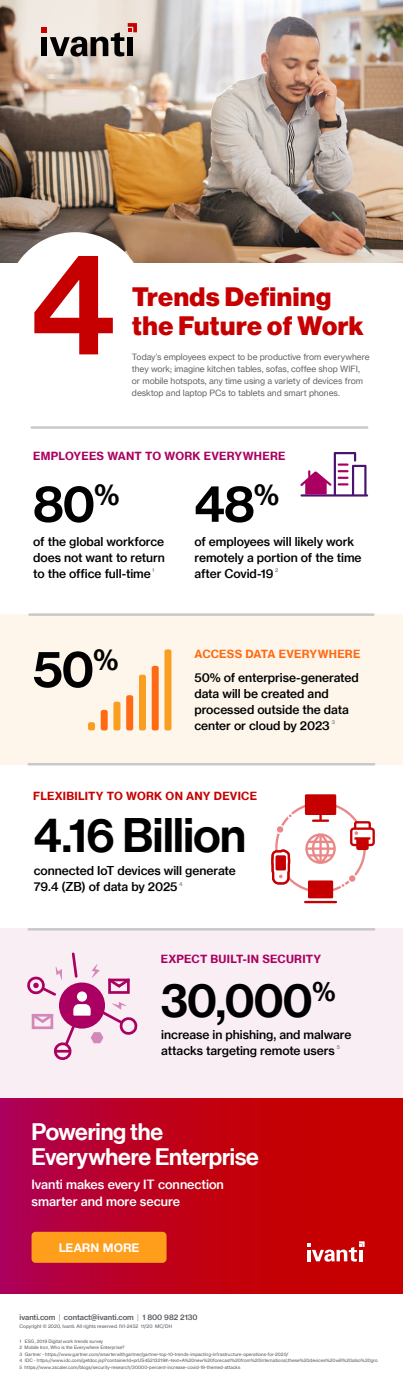
<style>
.page{position:relative;width:403px;height:1392px;background:#fff}
.page>*{position:absolute;margin:0;border:0;box-sizing:border-box;transform-origin:0 0}
.t1{font:500 141.9px "Neue Haas Grotesk Display";color:#c60000}
.t2{font:500 51px "Neue Haas Grotesk Display";color:#000}
.t3{font:500 47.25px "Neue Haas Grotesk Display";letter-spacing:-.01em;color:#000}
.t4{font:900 26px/28.7px "Neue Haas Grotesk Display";letter-spacing:.02em;color:#c60000}
.t5{font:500 23.3px/25px "Neue Haas Grotesk Display";letter-spacing:-.01em;color:#fff}
.t6{font:500 12.5px/16.5px "Neue Haas Grotesk Text";letter-spacing:-.005em;color:#fff}
.t7{font:500 12px/16px "Neue Haas Grotesk Text";letter-spacing:-.005em;color:#000}
.t8{font:700 12px "Helvetica Neue LT Pro";color:#fff}
.t9{font:700 11px "Neue Haas Grotesk Text";letter-spacing:.02em;color:#aa0061}
.t10{font:700 11px "Neue Haas Grotesk Text";letter-spacing:.025em;color:#c60000}
.t11{font:700 11px "Neue Haas Grotesk Text";letter-spacing:.02em;color:#ff6a13}
.t12{font:8.5px/12px "Neue Haas Grotesk Text";letter-spacing:-.005em;color:#666}
.t13{font:500 7.5px "Neue Haas Grotesk Text";letter-spacing:-.005em;color:#53565a}
.t14{font:500 5.25px "Neue Haas Grotesk Text";color:#808080}
.t15{font:4.75px "Neue Haas Grotesk Text";letter-spacing:.005em;color:#53565a}
.t16{font:4.5px/6.5px "Neue Haas Grotesk Text";letter-spacing:.01em;color:#53565a}
</style>
<div class="page">
<div style="left:0;top:928px;width:403px;height:171px;background:#f9eef4"></div>
<div style="left:0;top:614px;width:403px;height:150px;background:#fef6eb"></div>
<img style="left:0;top:0;width:403px;height:262px">
<div style="left:5px;top:232px;width:141px;height:140px;background:#fff;border-radius:50%"></div>
<hr style="left:32px;top:426px;width:335px;height:2px;background:#c9c9c9">
<hr style="left:29px;top:613px;width:344px;height:2px;background:#c9c9c9">
<hr style="left:29px;top:762px;width:345px;height:3px;background:#c9c9c9">
<hr style="left:29px;top:927px;width:345px;height:3px;background:#c9c9c9">
<svg style="left:0;top:1098px;width:403px;height:194px;background:#be001a"></svg>
<svg style="left:307px;top:1241px;width:58px;height:20px"></svg>
<div style="left:32px;top:1231px;width:135px;height:31px;background:#ff9e1b;border-radius:4px"></div>
<div style="left:101px;top:709px;width:7px;height:21px;background:#ff6a13;border-radius:2px"></div>
<div style="left:88px;top:722px;width:7px;height:8px;background:#f99e21;border-radius:2px"></div>
<div style="left:113px;top:701px;width:7px;height:29px;background:#f99e21;border-radius:2px"></div>
<div style="left:126px;top:695px;width:7px;height:35px;background:#ff6a13;border-radius:2px"></div>
<div style="left:139px;top:674px;width:7px;height:56px;background:#f99e21;border-radius:2px"></div>
<div style="left:152px;top:665px;width:7px;height:65px;background:#ff6a13;border-radius:2px"></div>
<div style="left:164px;top:649px;width:7px;height:81px;background:#f99e21;border-radius:2px"></div>
<svg style="left:27px;top:952px;width:111px;height:108px"></svg>
<div style="left:305px;top:833px;width:31px;height:30px;border:2px solid #ea8888;border-radius:50%"></div>
<hr style="left:307px;top:847px;width:28px;height:2px;background:#ea8888">
<hr style="left:308px;top:840px;width:25px;height:2px;background:#ea8888">
<hr style="left:308px;top:854px;width:25px;height:2px;background:#ea8888">
<svg style="left:311px;top:833px;width:20px;height:31px"></svg>
<svg style="left:271px;top:848px;width:20px;height:37px"></svg>
<div style="left:276px;top:855px;width:10px;height:15px;background:#c60000;border-radius:2px"></div>
<div style="left:305px;top:794px;width:31px;height:20px;background:#c60000"></div>
<svg style="left:313px;top:814px;width:15px;height:7px"></svg>
<div style="left:308px;top:880px;width:25px;height:18px;background:#c60000"></div>
<hr style="left:305px;top:900px;width:31px;height:3px;background:#c60000">
<div style="left:350px;top:827px;width:25px;height:19px;border:2px solid #c60000;border-radius:3px"></div>
<svg style="left:353px;top:819px;width:19px;height:32px"></svg>
<svg style="left:340px;top:882px;width:6px;height:6px"></svg>
<svg style="left:348px;top:874px;width:8px;height:8px"></svg>
<div style="left:348px;top:873px;width:9px;height:10px;border:1px solid #fff;border-radius:50%"></div>
<svg style="left:277px;top:811px;width:18px;height:24px"></svg>
<svg style="left:13px;top:0;width:146px;height:86px;background:#cfc3b8"></svg>
<svg style="left:300px;top:452px;width:68px;height:44px"></svg>
<h1 class="t1" style="left:31px;top:222px;width:86px">4</h1>
<h3 class="t4" style="left:132px;top:283px;width:233px">Trends Defining the Future of Work</h3>
<h3 class="t12" style="left:132px;top:351px;width:239px">Today’s employees expect to be productive from everywhere they work; imagine kitchen tables, sofas, coffee shop WIFI, or mobile hotspots, any time using a variety of devices from desktop and laptop PCs to tablets and smart phones.</h3>
<h3 class="t9" style="left:33px;top:449px;width:254px">EMPLOYEES WANT TO WORK EVERYWHERE</h3>
<h2 class="t2" style="left:33px;top:474px;width:88px">80<sup>%</sup></h2>
<h3 class="t7" style="left:33px;top:533px;width:133px;text-align:justify">of the global workforce does not want to return to the office full-time</h3>
<h2 class="t2" style="left:194px;top:474px;width:86px">48<sup>%</sup></h2>
<h3 class="t7" style="left:194px;top:533px;width:169px">of employees will likely work remotely a portion of the time after Covid-19</h3>
<p class="t14" style="left:275px;top:567px;width:5px">2</p>
<p class="t14" style="left:152px;top:567px;width:4px">1</p>
<h2 class="t2" style="left:33px;top:639px;width:87px">50<sup>%</sup></h2>
<h3 class="t11" style="left:194px;top:647px;width:168px">ACCESS DATA EVERYWHERE</h3>
<h3 class="t7" style="left:194px;top:669px;width:166px">50% of enterprise-generated data will be created and processed outside the data center or cloud by 2023</h3>
<p class="t14" style="left:332px;top:719px;width:5px">3</p>
<h3 class="t10" style="left:33px;top:788px;width:225px">FLEXIBILITY TO WORK ON ANY DEVICE</h3>
<h3 class="t3" style="left:34px;top:808px;width:214px">4.16 Billion</h3>
<h3 class="t7" style="left:34px;top:862px;width:203px">connected IoT devices will generate<br>79.4 (ZB) of data by 2025</h3>
<p class="t14" style="left:179px;top:880px;width:5px">4</p>
<h3 class="t9" style="left:161px;top:952px;width:162px">EXPECT BUILT-IN SECURITY</h3>
<h3 class="t3" style="left:161px;top:973px;width:176px">30,000<sup>%</sup></h3>
<h3 class="t7" style="left:161px;top:1026px;width:192px">increase in phishing, and malware attacks targeting remote users</h3>
<p class="t14" style="left:337px;top:1044px;width:5px">5</p>
<h3 class="t5" style="left:32px;top:1119px;width:229px">Powering the<br>Everywhere Enterprise</h3>
<h3 class="t6" style="left:32px;top:1176px;width:194px">Ivanti makes every IT connection smarter and more secure</h3>
<h3 class="t8" style="left:59px;top:1239px;width:82px">LEARN MORE</h3>
<h3 class="t13" style="left:20px;top:1312px;width:179px">ivanti.com | contact@ivanti.com | 1 800 982 2130</h3>
<p class="t15" style="left:20px;top:1323px;width:154px">Copyright © 2020, Ivanti. All rights reserved. IVI-2452 11/20 MC/DH</p>
<p class="t16" style="left:20px;top:1337px;width:360px">1 ESG, 2019 Digital work trends survey<br>2 Mobile Iron, Who is the Everywhere Enterprise?<br>3 Gartner - https://www.gartner.com/smarterwithgartner/gartner-top-10-trends-impacting-infrastructure-operations-for-2020/<br>4 IDC - https://www.idc.com/getdoc.jsp?containerId=prUS45213219#:~text=A%20new%20forecast%20from%20International,these%20devices%20will%20also%20gro 5 https://www.zscaler.com/blogs/security-research/30000-percent-increase-covid-19-themed-attacks</p>
</div>
